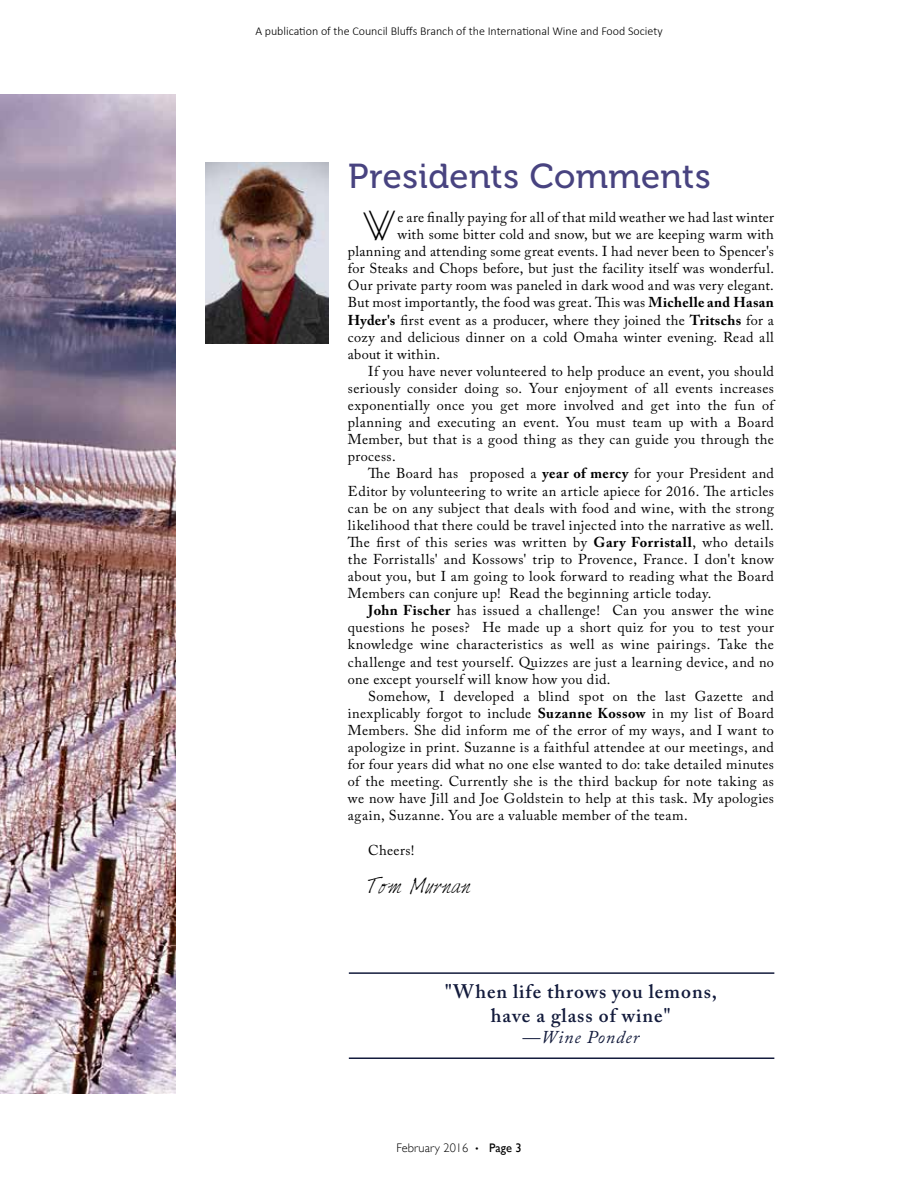
<style>
.page{position:relative;width:918px;height:1188px;background:#fff}
.page>*{position:absolute;margin:0;border:0;box-sizing:border-box;transform-origin:0 0}
.t1{font:36px "Aase Font";color:#000}
.t2{font:34.5px "Museo 500";letter-spacing:.01em;color:#484380}
.t3{font:600 19.5px/23.4px "Adobe Caslon Pro";letter-spacing:.05em;color:#131b3c;text-align:center}
.t4{font:italic 18px "Adobe Caslon Pro";letter-spacing:.05em;color:#131b3c}
.t5{font:18px "Harabara Hand";letter-spacing:-.01em;color:#000}
.t6{font:14.25px "Adobe Caslon Pro";letter-spacing:.025em;color:#000}
.t7{font:300 12.3px "Gill Sans";color:#000}
.t8{font:300 12px "Calibri";color:#000}
.s1{font-weight:700}
.s2{font-family:"Avenir LT Std";font-weight:900}
.s3{font-weight:400}
</style>
<div class="page">
<img style="left:206px;top:162px;width:122px;height:181px">
<img style="left:0;top:94px;width:175px;height:1000px">
<hr style="left:349px;top:1058px;width:425px;height:1px;background:#131b3c">
<hr style="left:349px;top:972px;width:425px;height:2px;background:#131b3c">
<p class="t8" style="left:255px;top:24px;width:409px">A publication of the Council Bluffs Branch of the International Wine and Food Society</p>
<h2 class="t2" style="left:348px;top:157px;width:364px">Presidents Comments</h2>
<h1 class="t1" style="left:362px;top:204px;width:37px">W</h1>
<p class="t6" style="left:397px;top:209px;width:378px">e are finally paying for all of that mild weather we had last winter</p>
<p class="t6" style="left:397px;top:226px;width:378px">with some bitter cold and snow, but we are keeping warm with</p>
<p class="t6" style="left:348px;top:243px;width:427px">planning and attending some great events. I had never been to Spencer's</p>
<p class="t6" style="left:348px;top:260px;width:428px">for Steaks and Chops before, but just the facility itself was wonderful.</p>
<p class="t6" style="left:348px;top:277px;width:427px">Our private party room was paneled in dark wood and was very elegant.</p>
<p class="t6" style="left:348px;top:294px;width:427px">But most importantly, the food was great. This was <span class="s1">Michelle and Hasan</span></p>
<p class="t6" style="left:348px;top:311px;width:427px"><span class="s1">Hyder's</span> first event as a producer, where they joined the <span class="s1">Tritschs</span> for a</p>
<p class="t6" style="left:348px;top:328px;width:427px">cozy and delicious dinner on a cold Omaha winter evening. Read all</p>
<p class="t6" style="left:348px;top:346px;width:94px">about it within.</p>
<p class="t6" style="left:368px;top:363px;width:407px">If you have never volunteered to help produce an event, you should</p>
<p class="t6" style="left:348px;top:380px;width:428px">seriously consider doing so. Your enjoyment of all events increases</p>
<p class="t6" style="left:348px;top:397px;width:427px">exponentially once you get more involved and get into the fun of</p>
<p class="t6" style="left:348px;top:414px;width:428px">planning and executing an event. You must team up with a Board</p>
<p class="t6" style="left:348px;top:431px;width:427px">Member, but that is a good thing as they can guide you through the</p>
<p class="t6" style="left:348px;top:448px;width:49px">process.</p>
<p class="t6" style="left:368px;top:465px;width:407px">The Board has proposed a <span class="s1">year of mercy</span> for your President and</p>
<p class="t6" style="left:348px;top:482px;width:428px">Editor by volunteering to write an article apiece for 2016. The articles</p>
<p class="t6" style="left:348px;top:499px;width:428px">can be on any subject that deals with food and wine, with the strong</p>
<p class="t6" style="left:348px;top:517px;width:427px">likelihood that there could be travel injected into the narrative as well.</p>
<p class="t6" style="left:348px;top:534px;width:427px">The first of this series was written by <span class="s1">Gary Forristall</span>, who details</p>
<p class="t6" style="left:348px;top:551px;width:427px">the Forristalls' and Kossows' trip to Provence, France. I don't know</p>
<p class="t6" style="left:348px;top:568px;width:428px">about you, but I am going to look forward to reading what the Board</p>
<p class="t6" style="left:348px;top:585px;width:365px">Members can conjure up! Read the beginning article today.</p>
<p class="t6" style="left:368px;top:602px;width:407px"><span class="s1">John Fischer</span> has issued a challenge! Can you answer the wine</p>
<p class="t6" style="left:348px;top:619px;width:428px">questions he poses? He made up a short quiz for you to test your</p>
<p class="t6" style="left:348px;top:636px;width:427px">knowledge wine characteristics as well as wine pairings. Take the</p>
<p class="t6" style="left:348px;top:653px;width:428px">challenge and test yourself. Quizzes are just a learning device, and no</p>
<p class="t6" style="left:348px;top:670px;width:264px">one except yourself will know how you did.</p>
<p class="t6" style="left:368px;top:688px;width:407px">Somehow, I developed a blind spot on the last Gazette and</p>
<p class="t6" style="left:348px;top:705px;width:428px">inexplicably forgot to include <span class="s1">Suzanne Kossow</span> in my list of Board</p>
<p class="t6" style="left:348px;top:722px;width:428px">Members. She did inform me of the error of my ways, and I want to</p>
<p class="t6" style="left:348px;top:739px;width:428px">apologize in print. Suzanne is a faithful attendee at our meetings, and</p>
<p class="t6" style="left:348px;top:756px;width:428px">for four years did what no one else wanted to do: take detailed minutes</p>
<p class="t6" style="left:348px;top:773px;width:428px">of the meeting. Currently she is the third backup for note taking as</p>
<p class="t6" style="left:348px;top:790px;width:428px">we now have Jill and Joe Goldstein to help at this task. My apologies</p>
<p class="t6" style="left:348px;top:807px;width:341px">again, Suzanne. You are a valuable member of the team.</p>
<p class="t6" style="left:368px;top:841px;width:48px">Cheers!</p>
<p class="t5" style="left:368px;top:877px;width:104px">Tom Murnan</p>
<h3 class="t3" style="left:445px;top:980px;width:274px">"When life throws you lemons, have a glass of wine"</h3>
<p class="t4" style="left:522px;top:1027px;width:118px">—Wine Ponder</p>
<p class="t7" style="left:396px;top:1141px;width:127px">February 2016 <span class="s2">·</span> <span class="s3">Page 3</span></p>
</div>
